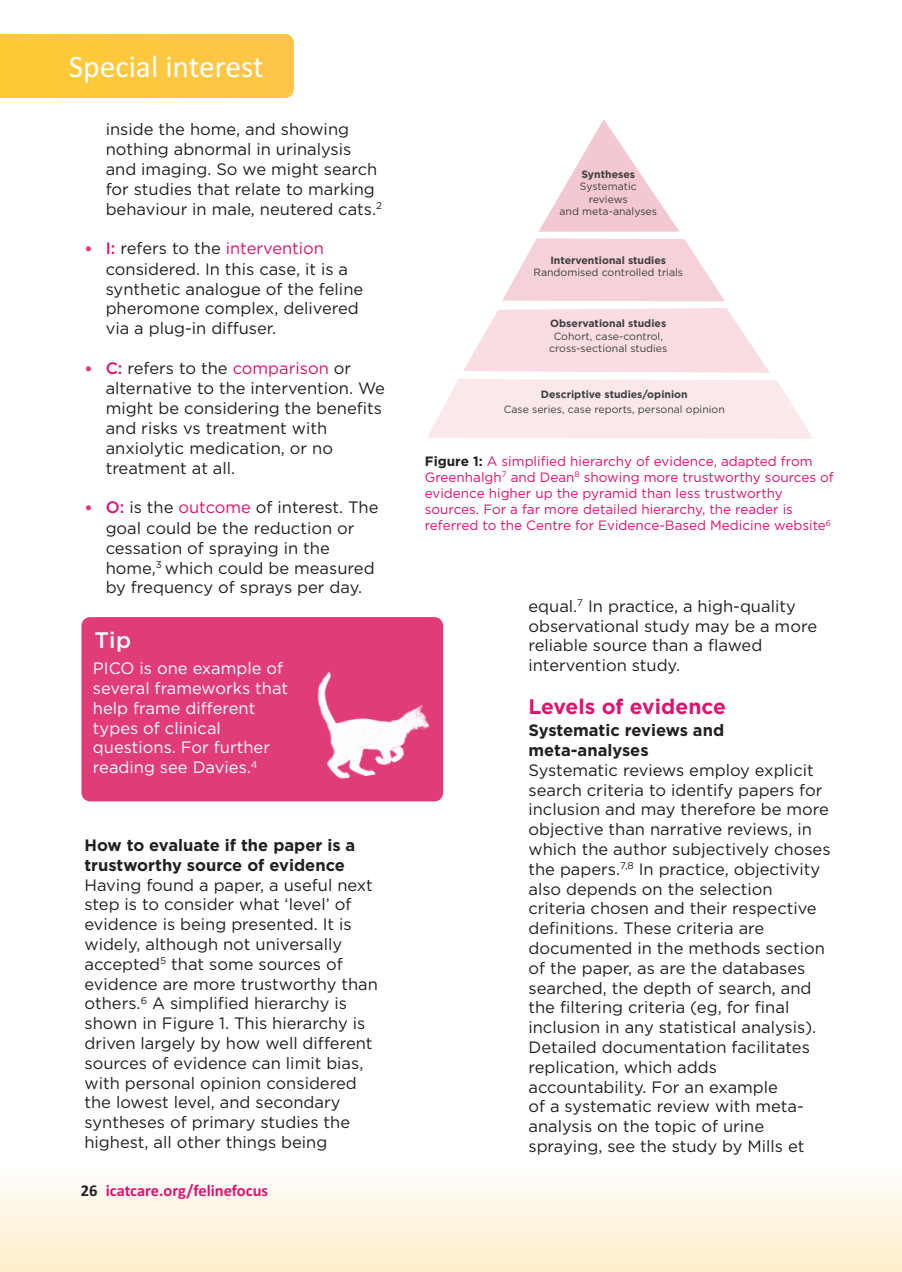
<style>
.page{position:relative;width:902px;height:1272px;background:#fff}
.page>*{position:absolute;margin:0;border:0;box-sizing:border-box;transform-origin:0 0}
.t1{font:31.5px "Calibri";color:#fff}
.t2{font:500 22.5px "Gotham";color:#fff}
.t3{font:700 21px "Gotham";color:#db146f}
.t4{font:16.5px/19.8px "Gotham";color:#231f20}
.t5{font:16.5px/19.8px "Gotham";color:#fff}
.t6{font:700 16.5px/19.8px "Gotham";color:#231f20}
.t7{font:700 16.5px "Calibri";color:#db146f}
.t8{font:13.5px/16.2px "Gotham";color:#db146f}
.t9{font:10.5px/12.6px "Gotham";color:#3e3e3f;text-align:center}
.t10{font:700 10.5px "Gotham";color:#3e3e3f}
.s1{font-family:"Calibri";color:#df3c79}
.s2{font-weight:500;color:#db146f}
.s3{color:#db146f}
.s4{color:#231f20}
.s5{font-weight:700;color:#231f20}
</style>
<div class="page">
<svg style="left:539px;top:119px;width:140px;height:113px"></svg>
<svg style="left:502px;top:238px;width:223px;height:63px"></svg>
<svg style="left:463px;top:308px;width:307px;height:65px"></svg>
<svg style="left:427px;top:379px;width:386px;height:60px;background:#fbeaed"></svg>
<svg style="left:0;top:34px;width:293px;height:64px;background:#fdc73e"></svg>
<div style="left:81px;top:617px;width:362px;height:184px;background:#df3c79;border-radius:9px"></div>
<img style="left:317px;top:671px;width:113px;height:108px">
<svg style="left:0;top:1267px;width:5px;height:5px"></svg>
<svg style="left:897px;top:1267px;width:5px;height:5px"></svg>
<h1 class="t1" style="left:69px;top:48px;width:196px">Special interest</h1>
<p class="t4" style="left:106px;top:120px;width:278px">inside the home, and showing nothing abnormal in urinalysis and imaging. So we might search for studies that relate to marking behaviour in male, neutered cats.<sup>2</sup></p>
<p class="t4" style="left:106px;top:238px;width:259px;text-indent:-21px"><span class="s1">•</span> <span class="s2">I:</span> refers to the <span class="s3">intervention </span>considered. In this case, it is a synthetic analogue of the feline pheromone complex, delivered via a plug-in diffuser.</p>
<p class="t4" style="left:106px;top:358px;width:281px;text-indent:-21px"><span class="s1">•</span> <span class="s2">C:</span> refers to the <span class="s3">comparison</span> or alternative to the intervention. We might be considering the benefits and risks vs treatment with anxiolytic medication, or no treatment at all.</p>
<p class="t4" style="left:106px;top:497px;width:274px;text-indent:-21px"><span class="s1">•</span> <span class="s2">O:</span> is the <span class="s3">outcome</span> of interest. The goal could be the reduction or cessation of spraying in the home,<sup>3</sup> which could be measured by frequency of sprays per day.</p>
<h2 class="t2" style="left:94px;top:627px;width:38px">Tip</h2>
<p class="t5" style="left:93px;top:658px;width:197px">PICO is one example of several frameworks that help frame different types of clinical questions. For further reading see Davies.<sup>4</sup></p>
<p class="t6" style="left:84px;top:835px;width:272px">How to evaluate if the paper is a trustworthy source of evidence</p>
<p class="t4" style="left:84px;top:874px;width:295px">Having found a paper, a useful next step is to consider what ‘level’ of evidence is being presented. It is widely, although not universally accepted<sup>5</sup> that some sources of evidence are more trustworthy than others.<sup>6</sup> A simplified hierarchy is shown in Figure 1. This hierarchy is driven largely by how well different sources of evidence can limit bias, with personal opinion considered the lowest level, and secondary syntheses of primary studies the highest, all other things being</p>
<p class="t7" style="left:81px;top:1180px;width:189px"><span class="s4">26</span> icatcare.org/felinefocus</p>
<p class="t10" style="left:581px;top:168px;width:55px">Syntheses</p>
<p class="t9" style="left:559px;top:180px;width:99px">Systematic reviews<br>and meta-analyses</p>
<p class="t10" style="left:550px;top:254px;width:117px">Interventional studies</p>
<p class="t9" style="left:533px;top:266px;width:151px">Randomised controlled trials</p>
<p class="t10" style="left:550px;top:317px;width:117px">Observational studies</p>
<p class="t9" style="left:549px;top:330px;width:120px">Cohort, case-control, cross-sectional studies</p>
<p class="t10" style="left:540px;top:388px;width:148px">Descriptive studies/opinion</p>
<p class="t9" style="left:503px;top:403px;width:223px">Case series, case reports, personal opinion</p>
<p class="t8" style="left:425px;top:453px;width:410px"><span class="s5">Figure 1:</span> A simplified hierarchy of evidence, adapted from Greenhalgh<sup>7</sup> and Dean<sup>8</sup> showing more trustworthy sources of evidence higher up the pyramid than less trustworthy sources. For a far more detailed hierarchy, the reader is referred to the Centre for Evidence-Based Medicine website<sup>6</sup></p>
<p class="t4" style="left:528px;top:596px;width:290px">equal.<sup>7</sup> In practice, a high-quality observational study may be a more reliable source than a flawed intervention study.</p>
<p class="t3" style="left:528px;top:695px;width:199px">Levels of evidence</p>
<p class="t6" style="left:528px;top:720px;width:197px">Systematic reviews and meta-analyses</p>
<p class="t4" style="left:528px;top:760px;width:303px">Systematic reviews employ explicit search criteria to identify papers for inclusion and may therefore be more objective than narrative reviews, in which the author subjectively choses the papers.<sup>7,8</sup> In practice, objectivity also depends on the selection criteria chosen and their respective definitions. These criteria are documented in the methods section of the paper, as are the databases searched, the depth of search, and the filtering criteria (eg, for final inclusion in any statistical analysis).<br>Detailed documentation facilitates replication, which adds accountability. For an example<br>of a systematic review with meta&shy;analysis on the topic of urine spraying, see the study by Mills et</p>
</div>
